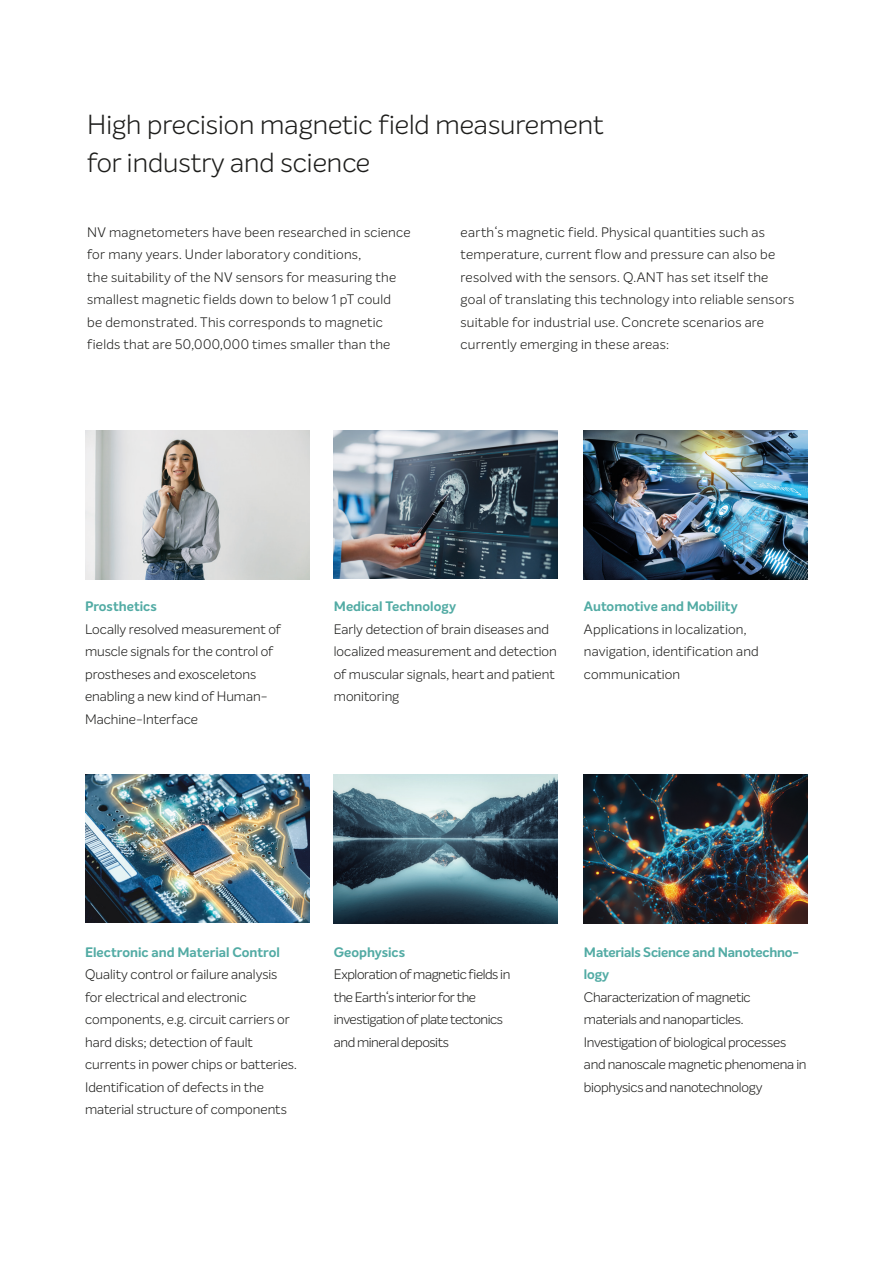
<style>
.page{position:relative;width:893px;height:1263px;background:#fff}
.page>*{position:absolute;margin:0;border:0;box-sizing:border-box;transform-origin:0 0}
.Headline{font:300 27px "Intelo";color:#1d1d1b}
.Copy{font:300 13.5px/22.5px "Intelo";color:#1d1d1b}
.Copy-less_hypen{font:300 13.5px/22.5px "Intelo";letter-spacing:.02em;color:#1d1d1b}
.Absatzformat_6{font:300 13.5px/22.5px "Intelo";letter-spacing:-.02em;color:#1d1d1b}
.Copy-2{font:300 13.5px "Intelo";letter-spacing:-.03em;color:#1d1d1b}
.Copy-3{font:700 13.5px "Intelo";color:#52aba4}
.Absatzformat_8{font:700 13.5px/22.5px "Intelo";letter-spacing:-.015em;color:#52aba4}
.Copy-4{font:300 13.5px "Intelo";letter-spacing:-.035em;color:#1d1d1b}
.s1{font-weight:700;color:#52aba4}
</style>
<div class="page">
<img style="left:334px;top:774px;width:224px;height:149px">
<img style="left:584px;top:774px;width:224px;height:149px">
<img style="left:584px;top:431px;width:224px;height:148px">
<img style="left:85px;top:774px;width:224px;height:148px">
<img style="left:334px;top:431px;width:224px;height:147px">
<img style="left:85px;top:431px;width:224px;height:148px">
<p class="Headline" style="left:87px;top:108px;width:518px">High precision magnetic field measurement</p>
<p class="Headline" style="left:87px;top:146px;width:284px">for industry and science</p>
<p class="Copy-less_hypen" style="left:87px;top:221px;width:325px">NV magnetometers have been researched in science for many years. Under laboratory conditions,<br>the suitability of the NV sensors for measuring the smallest magnetic fields down to below 1 pT could<br>be demonstrated. This corresponds to magnetic fields that are 50,000,000 times smaller than the</p>
<p class="Copy-less_hypen" style="left:461px;top:221px;width:335px">earth‘s magnetic field. Physical quantities such as temperature, current flow and pressure can also be resolved with the sensors. Q.ANT has set itself the goal of translating this technology into reliable sensors suitable for industrial use. Concrete scenarios are currently emerging in these areas:</p>
<p class="Copy-3" style="left:85px;top:598px;width:73px">Prosthetics</p>
<p class="Copy" style="left:85px;top:617px;width:197px">Locally resolved measurement of muscle signals for the control of prostheses and exosceletons enabling a new kind of Human-<br>Machine-Interface</p>
<p class="Copy-3" style="left:334px;top:598px;width:124px">Medical Technology</p>
<p class="Copy" style="left:334px;top:617px;width:224px">Early detection of brain diseases and localized measurement and detection of muscular signals, heart and patient monitoring</p>
<p class="Copy" style="left:584px;top:595px;width:164px"><span class="s1">Automotive and Mobility<br></span>Applications in localization,</p>
<p class="Copy" style="left:584px;top:640px;width:176px">navigation, identification and</p>
<p class="Copy" style="left:584px;top:662px;width:98px">communication</p>
<p class="Copy-3" style="left:85px;top:943px;width:196px">Electronic and Material Control</p>
<p class="Copy" style="left:85px;top:963px;width:194px">Quality control or failure analysis</p>
<p class="Copy" style="left:85px;top:985px;width:163px">for electrical and electronic</p>
<p class="Copy" style="left:85px;top:1008px;width:206px">components, e.g. circuit carriers or</p>
<p class="Copy" style="left:85px;top:1030px;width:169px">hard disks; detection of fault</p>
<p class="Copy" style="left:85px;top:1053px;width:213px">currents in power chips or batteries.</p>
<p class="Copy" style="left:85px;top:1075px;width:181px">Identification of defects in the</p>
<p class="Copy" style="left:85px;top:1098px;width:203px">material structure of components</p>
<p class="Copy-3" style="left:334px;top:943px;width:73px">Geophysics</p>
<p class="Copy-2" style="left:334px;top:966px;width:178px">Exploration of magnetic fields in</p>
<p class="Copy-2" style="left:334px;top:988px;width:144px">the Earth‘s interior for the</p>
<p class="Copy-4" style="left:334px;top:1011px;width:171px">investigation of plate tectonics</p>
<p class="Copy-2" style="left:334px;top:1033px;width:117px">and mineral deposits</p>
<p class="Absatzformat_8" style="left:584px;top:941px;width:217px">Materials Science and Nanotechno&shy;logy</p>
<p class="Absatzformat_6" style="left:584px;top:985px;width:224px">Characterization of magnetic materials and nanoparticles.<br>Investigation of biological processes and nanoscale magnetic phenomena in biophysics and nanotechnology</p>
</div>
